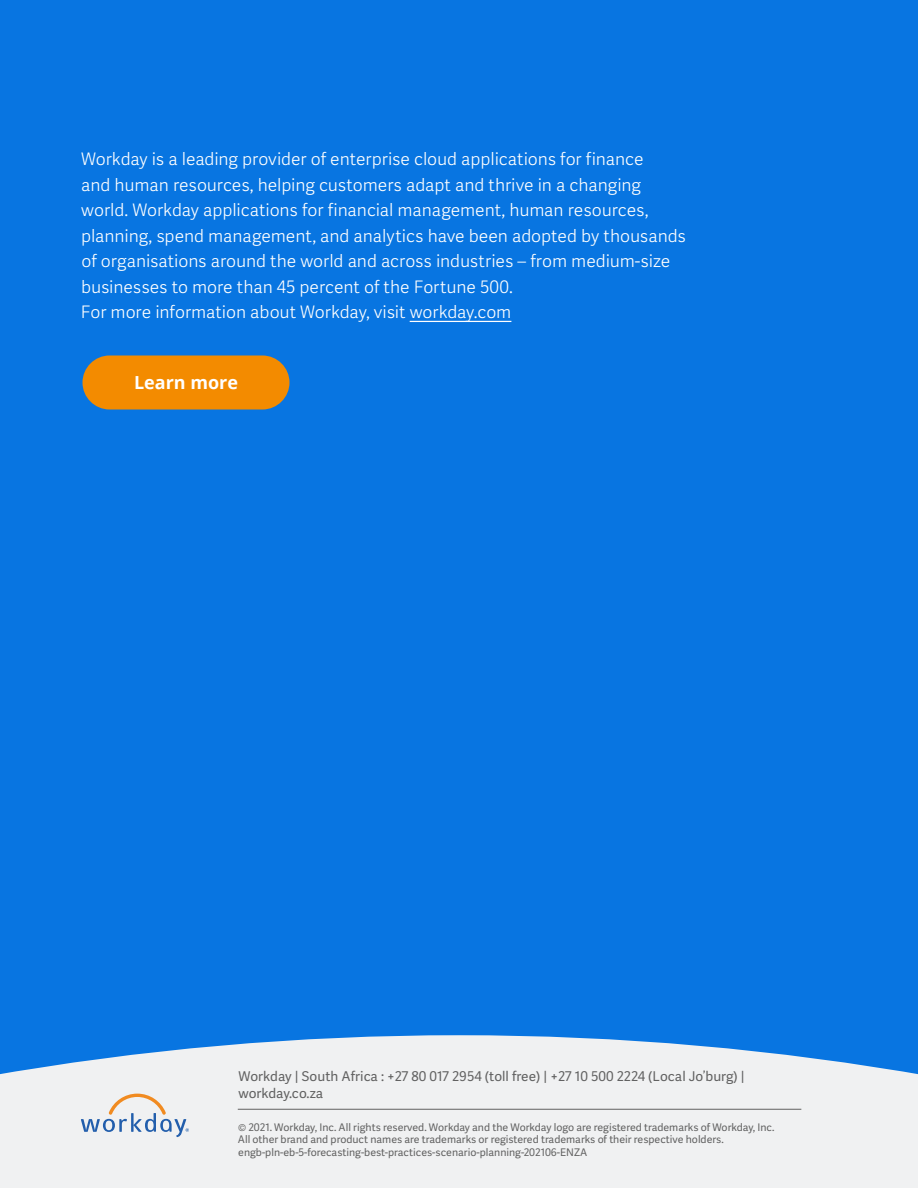
<style>
.page{position:relative;width:918px;height:1188px;background:#0875e1}
.page>*{position:absolute;margin:0;border:0;box-sizing:border-box;transform-origin:0 0}
.t1{font:700 18px "Open Sans";color:#fff}
.t2{font:300 17.25px/25.5px "Workday Adelle Sans";letter-spacing:-.005em;color:#fff}
.t3{font:13.5px/16.5px "Workday Adelle Sans";letter-spacing:.005em;color:#616161}
.t4{font:10.5px/12.8px "Workday Adelle Sans";color:#616161}
</style>
<div class="page">
<svg style="left:0;top:1035px;width:918px;height:153px;background:#dae5f0"></svg>
<svg style="left:81px;top:1094px;width:108px;height:43px;background:#d6d9de"></svg>
<hr style="left:238px;top:1109px;width:563px;height:1px;background:#616161">
<hr style="left:410px;top:321px;width:101px;height:1px;background:#fff">
<div style="left:83px;top:356px;width:207px;height:54px;background:#f38b00;border-radius:27px"></div>
<p class="t2" style="left:81px;top:147px;width:607px">Workday is a leading provider of enterprise cloud applications for finance<br>and human resources, helping customers adapt and thrive in a changing world. Workday applications for financial management, human resources, planning, spend management, and analytics have been adopted by thousands of organisations around the world and across industries – from medium-size businesses to more than 45 percent of the Fortune 500.<br>For more information about Workday, visit workday.com</p>
<p class="t1" style="left:134px;top:370px;width:105px">Learn more</p>
<p class="t3" style="left:238px;top:1069px;width:508px">Workday | South Africa : +27 80 017 2954 (toll free) | +27 10 500 2224 (Local Jo’burg) | workday.co.za</p>
<p class="t4" style="left:238px;top:1121px;width:538px">© 2021. Workday, Inc. All rights reserved. Workday and the Workday logo are registered trademarks of Workday, Inc.<br>All other brand and product names are trademarks or registered trademarks of their respective holders. engb-pln-eb-5-forecasting-best-practices-scenario-planning-202106-ENZA</p>
</div>
